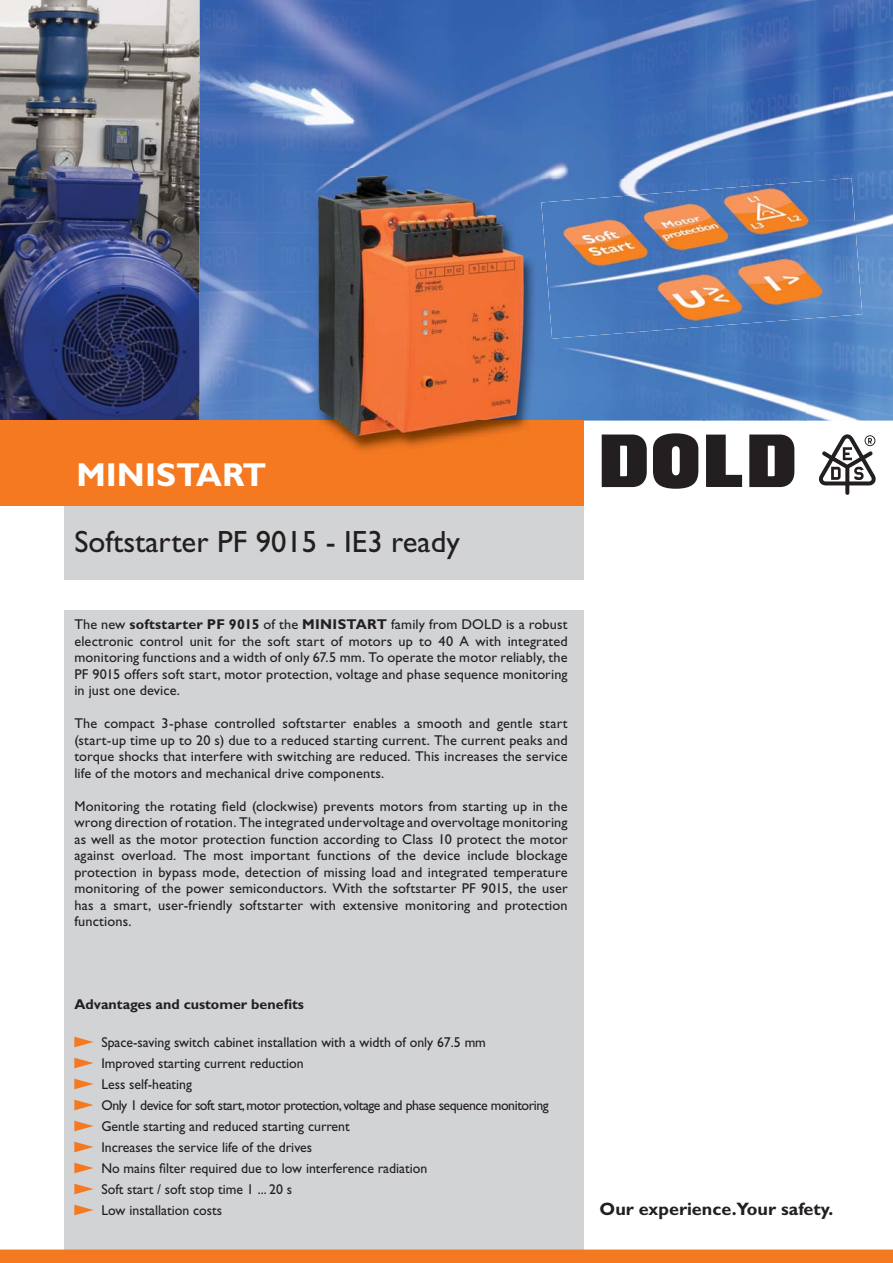
<style>
.page{position:relative;width:893px;height:1263px;background:#fff}
.page>*{position:absolute;margin:0;border:0;box-sizing:border-box;transform-origin:0 0}
.t1{font:700 33.3px "Gill Sans Std";color:#fff}
.t2{font:30.75px "Gill Sans Std";color:#231f20}
.t3{font:700 18px "Gill Sans Std";color:#231f20}
.t4{font:14.25px/16.5px "Gill Sans Std";color:#231f20;text-align:justify}
.t5{font:700 14.25px "Gill Sans Std";color:#231f20}
.s1{font-weight:700}
</style>
<div class="page">
<img style="left:0;top:0;width:200px;height:421px">
<img style="left:200px;top:0;width:655px;height:179px">
<img style="left:855px;top:0;width:38px;height:421px">
<img style="left:200px;top:179px;width:115px;height:242px">
<div style="left:537px;top:228px;width:15px;height:193px;background:#4f83c3"></div>
<img style="left:805px;top:339px;width:51px;height:82px">
<img style="left:704px;top:339px;width:101px;height:82px">
<img style="left:552px;top:339px;width:152px;height:82px">
<div style="left:64px;top:610px;width:519px;height:640px;background:#d1d3d4"></div>
<div style="left:0;top:1250px;width:893px;height:13px;background:#f47920"></div>
<div style="left:64px;top:506px;width:519px;height:74px;background:#d1d3d4"></div>
<svg style="left:706px;top:435px;width:36px;height:52px"></svg>
<svg style="left:653px;top:433px;width:45px;height:56px"></svg>
<svg style="left:749px;top:435px;width:45px;height:52px;background:#3e3b3c"></svg>
<svg style="left:602px;top:435px;width:45px;height:52px;background:#3f3b3c"></svg>
<svg style="left:819px;top:434px;width:56px;height:61px"></svg>
<div style="left:0;top:421px;width:583px;height:85px;background:#f47920"></div>
<img style="left:534px;top:177px;width:3px;height:244px">
<img style="left:315px;top:177px;width:3px;height:244px">
<img style="left:318px;top:169px;width:216px;height:283px">
<svg style="left:74px;top:1037px;width:19px;height:10px"></svg>
<svg style="left:74px;top:1058px;width:19px;height:10px"></svg>
<svg style="left:74px;top:1079px;width:19px;height:10px"></svg>
<svg style="left:74px;top:1100px;width:19px;height:10px"></svg>
<svg style="left:74px;top:1121px;width:19px;height:10px"></svg>
<svg style="left:74px;top:1142px;width:19px;height:10px"></svg>
<svg style="left:74px;top:1163px;width:19px;height:10px"></svg>
<svg style="left:74px;top:1184px;width:19px;height:10px"></svg>
<svg style="left:74px;top:1205px;width:19px;height:10px"></svg>
<img style="left:541px;top:178px;width:321px;height:161px">
<h1 class="t1" style="left:76px;top:462px;width:191px">MINISTART</h1>
<h2 class="t2" style="left:74px;top:530px;width:387px">Softstarter PF 9015 - IE3 ready</h2>
<p class="t4" style="left:74px;top:617px;width:495px">The new <span class="s1">softstarter PF 9015</span> of the <span class="s1">MINISTART</span> family from DOLD is a robust electronic control unit for the soft start of motors up to 40 A with integrated monitoring functions and a width of only 67.5 mm. To operate the motor reliably, the PF 9015 offers soft start, motor protection, voltage and phase sequence monitoring in just one device.</p>
<p class="t4" style="left:74px;top:716px;width:495px">The compact 3-phase controlled softstarter enables a smooth and gentle start (start-up time up to 20 s) due to a reduced starting current. The current peaks and torque shocks that interfere with switching are reduced. This increases the service life of the motors and mechanical drive components.</p>
<p class="t4" style="left:74px;top:799px;width:495px">Monitoring the rotating field (clockwise) prevents motors from starting up in the wrong direction of rotation. The integrated undervoltage and overvoltage monitoring as well as the motor protection function according to Class 10 protect the motor against overload. The most important functions of the device include blockage protection in bypass mode, detection of missing load and integrated temperature monitoring of the power semiconductors. With the softstarter PF 9015, the user has a smart, user-friendly softstarter with extensive monitoring and protection functions.</p>
<p class="t5" style="left:74px;top:999px;width:231px">Advantages and customer benefits</p>
<p class="t4" style="left:101px;top:1033px;width:449px;line-height:21px;text-align:left">Space-saving switch cabinet installation with a width of only 67.5 mm<br>Improved starting current reduction<br>Less self-heating<br>Only 1 device for soft start, motor protection, voltage and phase sequence monitoring Gentle starting and reduced starting current<br>Increases the service life of the drives<br>No mains filter required due to low interference radiation<br>Soft start / soft stop time 1 ... 20 s<br>Low installation costs</p>
<p class="t3" style="left:599px;top:1203px;width:235px">Our experience.Your safety.</p>
</div>
